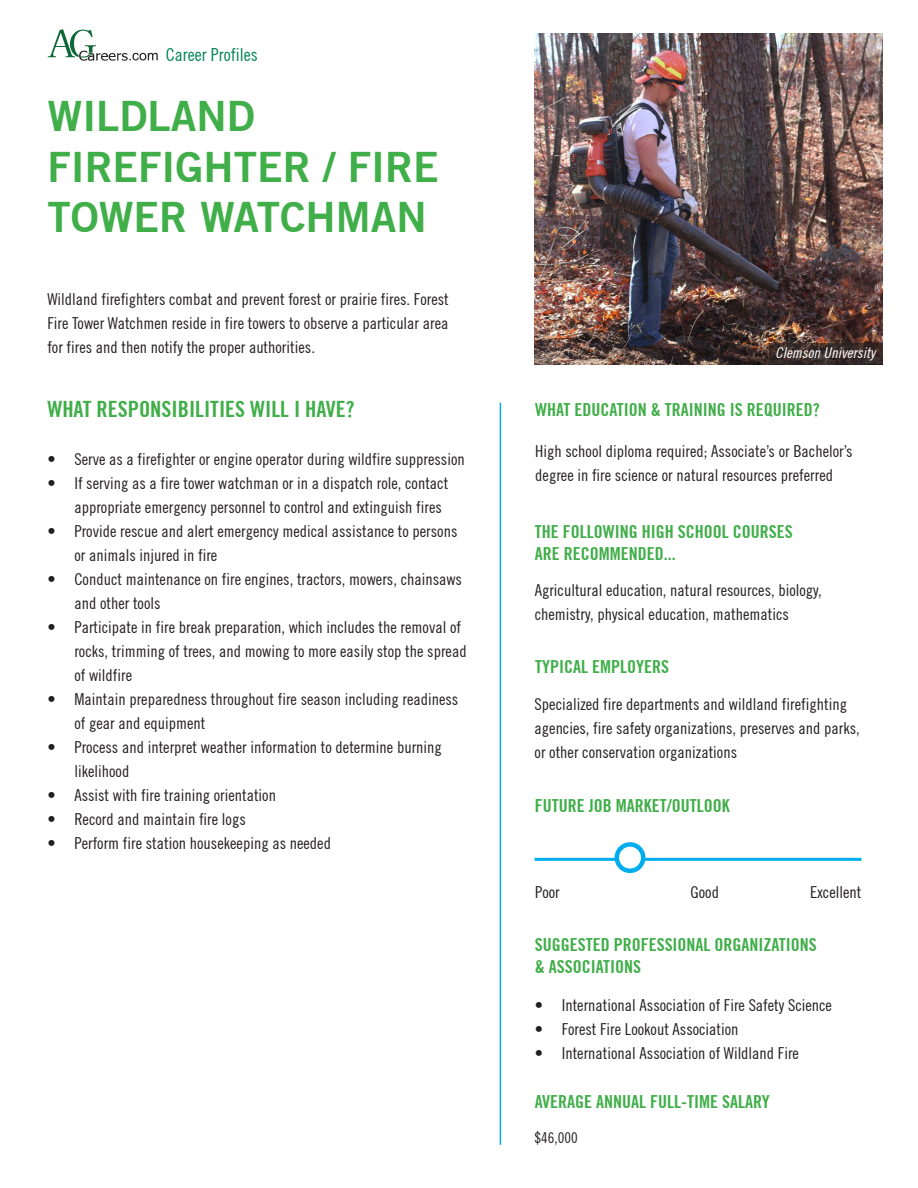
<style>
.page{position:relative;width:918px;height:1188px;background:#fff}
.page>*{position:absolute;margin:0;border:0;box-sizing:border-box;transform-origin:0 0}
.t1{font:700 42px/50.4px "Trade Gothic No.2";color:#40ae49}
.t2{font:700 condensed 22.5px "Trade Gothic No.20";color:#40ae49}
.t3{font:700 condensed 18px/21.6px "Trade Gothic No.20";color:#40ae49}
.t4{font:condensed 18px "Trade Gothic No.18";color:#008457}
.t5{font:condensed 16.5px/24px "Trade Gothic No.18";color:#231f20}
.t6{font:italic condensed 15px "Trade Gothic No.18";color:#fff}
.t7{font:condensed 15px "Trade Gothic No.18";color:#231f20}
</style>
<div class="page">
<img style="left:535px;top:33px;width:348px;height:331px">
<svg style="left:48px;top:29px;width:110px;height:32px"></svg>
<hr style="left:535px;top:858px;width:327px;height:3px;background:#00aeef">
<svg style="left:617px;top:844px;width:26px;height:27px"></svg>
<div style="left:615px;top:842px;width:30px;height:31px;border:4px solid #00aeef;border-radius:50%"></div>
<hr style="left:500px;top:403px;width:1px;height:742px;background:#00aeef">
<svg style="left:770px;top:343px;width:113px;height:21px;background:#3a2d2a"></svg>
<p class="t4" style="left:166px;top:44px;width:93px">Career Profiles</p>
<p class="t1" style="left:47px;top:90px;width:393px">WILDLAND<br>FIREFIGHTER / FIRE<br>TOWER WATCHMAN</p>
<p class="t5" style="left:47px;top:287px;width:403px;text-align:justify">Wildland firefighters combat and prevent forest or prairie fires. Forest Fire Tower Watchmen reside in fire towers to observe a particular area for fires and then notify the proper authorities.</p>
<p class="t6" style="left:775px;top:344px;width:101px">Clemson University</p>
<p class="t2" style="left:47px;top:396px;width:309px">WHAT RESPONSIBILITIES WILL I HAVE?</p>
<p class="t3" style="left:535px;top:398px;width:286px">WHAT EDUCATION &amp; TRAINING IS REQUIRED?</p>
<p class="t5" style="left:535px;top:438px;width:319px">High school diploma required; Associate’s or Bachelor’s degree in fire science or natural resources preferred</p>
<p class="t5" style="left:47px;top:447px;width:419px">• Serve as a firefighter or engine operator during wildfire suppression</p>
<p class="t5" style="left:74px;top:471px;width:375px;text-indent:-27px">• If serving as a fire tower watchman or in a dispatch role, contact appropriate emergency personnel to control and extinguish fires</p>
<p class="t5" style="left:74px;top:519px;width:385px;text-indent:-27px">• Provide rescue and alert emergency medical assistance to persons or animals injured in fire</p>
<p class="t5" style="left:74px;top:567px;width:389px;text-indent:-27px">• Conduct maintenance on fire engines, tractors, mowers, chainsaws and other tools</p>
<p class="t5" style="left:74px;top:615px;width:394px;text-indent:-27px">• Participate in fire break preparation, which includes the removal of rocks, trimming of trees, and mowing to more easily stop the spread of wildfire</p>
<p class="t5" style="left:74px;top:687px;width:385px;text-indent:-27px">• Maintain preparedness throughout fire season including readiness of gear and equipment</p>
<p class="t5" style="left:74px;top:735px;width:369px;text-indent:-27px">• Process and interpret weather information to determine burning likelihood</p>
<p class="t5" style="left:47px;top:783px;width:230px">• Assist with fire training orientation</p>
<p class="t5" style="left:47px;top:807px;width:200px">• Record and maintain fire logs</p>
<p class="t5" style="left:47px;top:831px;width:285px">• Perform fire station housekeeping as needed</p>
<p class="t3" style="left:535px;top:521px;width:259px">THE FOLLOWING HIGH SCHOOL COURSES</p>
<p class="t3" style="left:535px;top:543px;width:142px">ARE RECOMMENDED...</p>
<p class="t5" style="left:535px;top:578px;width:289px">Agricultural education, natural resources, biology, chemistry, physical education, mathematics</p>
<p class="t3" style="left:535px;top:656px;width:135px">TYPICAL EMPLOYERS</p>
<p class="t5" style="left:535px;top:692px;width:327px">Specialized fire departments and wildland firefighting agencies, fire safety organizations, preserves and parks, or other conservation organizations</p>
<p class="t3" style="left:535px;top:795px;width:196px">FUTURE JOB MARKET/OUTLOOK</p>
<p class="t5" style="left:535px;top:880px;width:26px">Poor</p>
<p class="t5" style="left:691px;top:880px;width:30px">Good</p>
<p class="t5" style="left:810px;top:880px;width:53px">Excellent</p>
<p class="t3" style="left:535px;top:934px;width:284px">SUGGESTED PROFESSIONAL ORGANIZATIONS &amp; ASSOCIATIONS</p>
<p class="t5" style="left:535px;top:993px;width:299px">• International Association of Fire Safety Science</p>
<p class="t5" style="left:535px;top:1017px;width:205px">• Forest Fire Lookout Association</p>
<p class="t5" style="left:535px;top:1041px;width:266px">• International Association of Wildland Fire</p>
<p class="t3" style="left:535px;top:1090px;width:236px">AVERAGE ANNUAL FULL-TIME SALARY</p>
<p class="t7" style="left:534px;top:1129px;width:45px">$46,000</p>
</div>
